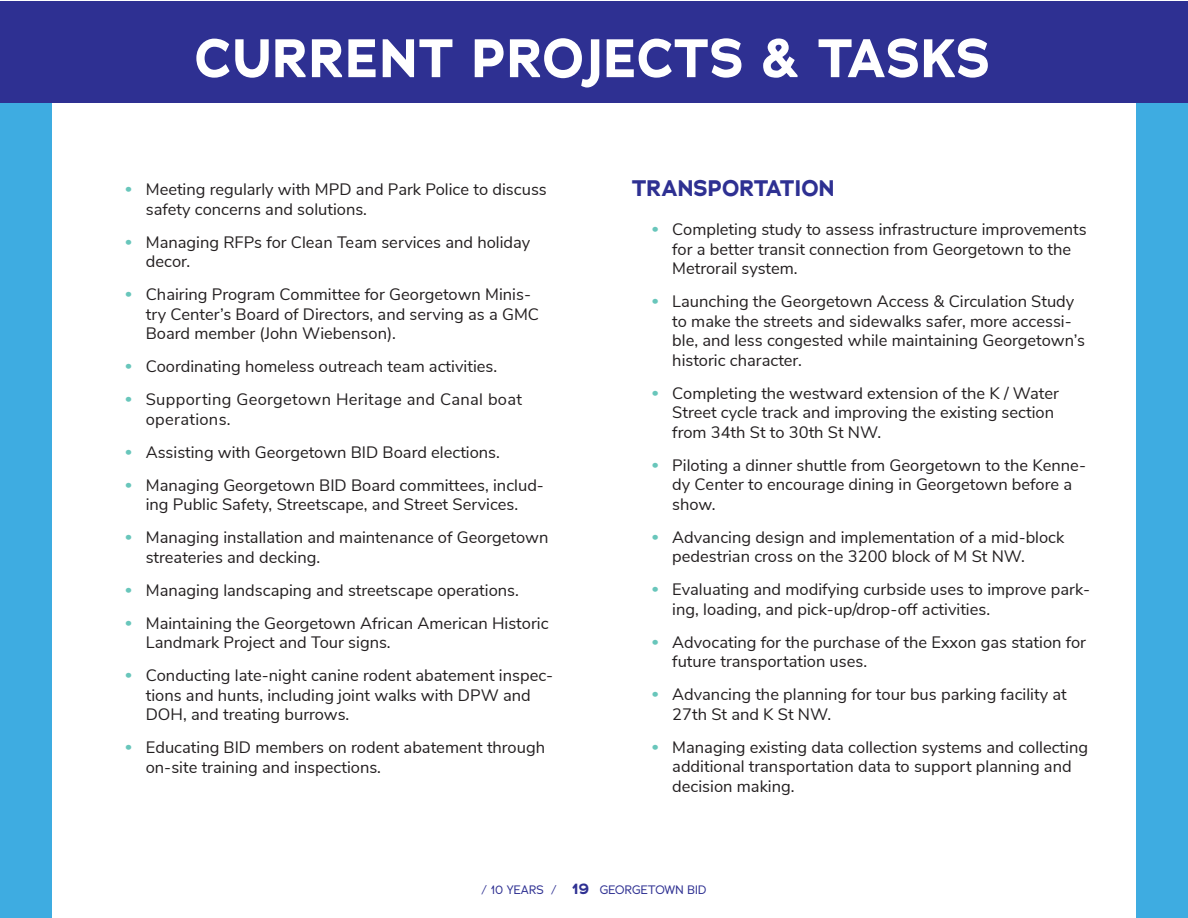
<style>
.page{position:relative;width:1188px;height:918px;background:#fff}
.page>*{position:absolute;margin:0;border:0;box-sizing:border-box;transform-origin:0 0}
.t1{font:700 54px "Adrianna";letter-spacing:.015em;color:#fff}
.t2{font:700 22.5px "Adrianna";color:#2e3092}
.t3{font:16.5px/19.5px "Nunito Sans";color:#231f20}
.t4{font:16.5px/19.5px "Nunito Sans";letter-spacing:.02em;color:#231f20}
.t5{font:12px "Adrianna";color:#2e3092}
.s1{font-family:"Adrianna";font-weight:700;color:#68c6bb}
.s2{font-weight:700;font-size:15px}
</style>
<div class="page">
<div style="left:1137px;top:98px;width:51px;height:820px;background:#3eace1"></div>
<div style="left:0;top:103px;width:51px;height:815px;background:#3eace1"></div>
<div style="left:1px;top:1px;width:1187px;height:102px;background:#2e3092"></div>
<h1 class="t1" style="left:195px;top:22px;width:797px">CURRENT PROJECTS &amp; TASKS</h1>
<p class="t3" style="left:146px;top:179px;width:403px;text-indent:-20px"><span class="s1">•</span> Meeting regularly with MPD and Park Police to discuss safety concerns and solutions.</p>
<p class="t3" style="left:146px;top:231px;width:386px;text-indent:-20px"><span class="s1">•</span> Managing RFPs for Clean Team services and holiday decor.</p>
<p class="t3" style="left:146px;top:284px;width:395px;text-indent:-20px"><span class="s1">•</span> Chairing Program Committee for Georgetown Minis&shy;try Center’s Board of Directors, and serving as a GMC<br>Board member (John Wiebenson).</p>
<p class="t3" style="left:126px;top:356px;width:373px"><span class="s1">•</span> Coordinating homeless outreach team activities.</p>
<p class="t4" style="left:146px;top:389px;width:378px;text-indent:-20px"><span class="s1">•</span> Supporting Georgetown Heritage and Canal boat operations.</p>
<p class="t3" style="left:126px;top:441px;width:376px"><span class="s1">•</span> Assisting with Georgetown BID Board elections.</p>
<p class="t3" style="left:126px;top:474px;width:420px;text-align:center"><span class="s1">•</span> Managing Georgetown BID Board committees, includ&shy;ing Public Safety, Streetscape, and Street Services.</p>
<p class="t3" style="left:146px;top:527px;width:404px;text-indent:-20px"><span class="s1">•</span> Managing installation and maintenance of Georgetown streateries and decking.</p>
<p class="t3" style="left:126px;top:579px;width:395px"><span class="s1">•</span> Managing landscaping and streetscape operations.</p>
<p class="t3" style="left:146px;top:612px;width:404px;text-indent:-20px"><span class="s1">•</span> Maintaining the Georgetown African American Historic<br>Landmark Project and Tour signs.</p>
<p class="t3" style="left:146px;top:665px;width:409px;text-indent:-20px"><span class="s1">•</span> Conducting late-night canine rodent abatement inspec&shy;tions and hunts, including joint walks with DPW and<br>DOH, and treating burrows.</p>
<p class="t3" style="left:146px;top:737px;width:401px;text-indent:-20px"><span class="s1">•</span> Educating BID members on rodent abatement through on-site training and inspections.</p>
<h2 class="t2" style="left:632px;top:173px;width:204px">TRANSPORTATION</h2>
<p class="t3" style="left:672px;top:219px;width:416px;text-indent:-20px"><span class="s1">•</span> Completing study to assess infrastructure improvements for a better transit connection from Georgetown to the<br>Metrorail system.</p>
<p class="t3" style="left:672px;top:291px;width:414px;text-indent:-20px"><span class="s1">•</span> Launching the Georgetown Access &amp; Circulation Study to make the streets and sidewalks safer, more accessi&shy;ble, and less congested while maintaining Georgetown’s historic character.</p>
<p class="t3" style="left:672px;top:382px;width:388px;text-indent:-20px"><span class="s1">•</span> Completing the westward extension of the K / Water<br>Street cycle track and improving the existing section from 34th St to 30th St NW.</p>
<p class="t3" style="left:672px;top:454px;width:415px;text-indent:-20px"><span class="s1">•</span> Piloting a dinner shuttle from Georgetown to the Kenne&shy;dy Center to encourage dining in Georgetown before a show.</p>
<p class="t3" style="left:672px;top:526px;width:394px;text-indent:-20px"><span class="s1">•</span> Advancing design and implementation of a mid-block pedestrian cross on the 3200 block of M St NW.</p>
<p class="t3" style="left:672px;top:579px;width:419px;text-indent:-20px"><span class="s1">•</span> Evaluating and modifying curbside uses to improve park&shy;ing, loading, and pick-up/drop-off activities.</p>
<p class="t3" style="left:672px;top:631px;width:415px;text-indent:-20px"><span class="s1">•</span> Advocating for the purchase of the Exxon gas station for future transportation uses.</p>
<p class="t3" style="left:672px;top:684px;width:396px;text-indent:-20px"><span class="s1">•</span> Advancing the planning for tour bus parking facility at<br>27th St and K St NW.</p>
<p class="t3" style="left:672px;top:736px;width:417px;text-indent:-20px"><span class="s1">•</span> Managing existing data collection systems and collecting additional transportation data to support planning and decision making.</p>
<p class="t5" style="left:481px;top:882px;width:227px">/ 10 YEARS / <span class="s2">19</span> GEORGETOWN BID</p>
</div>
